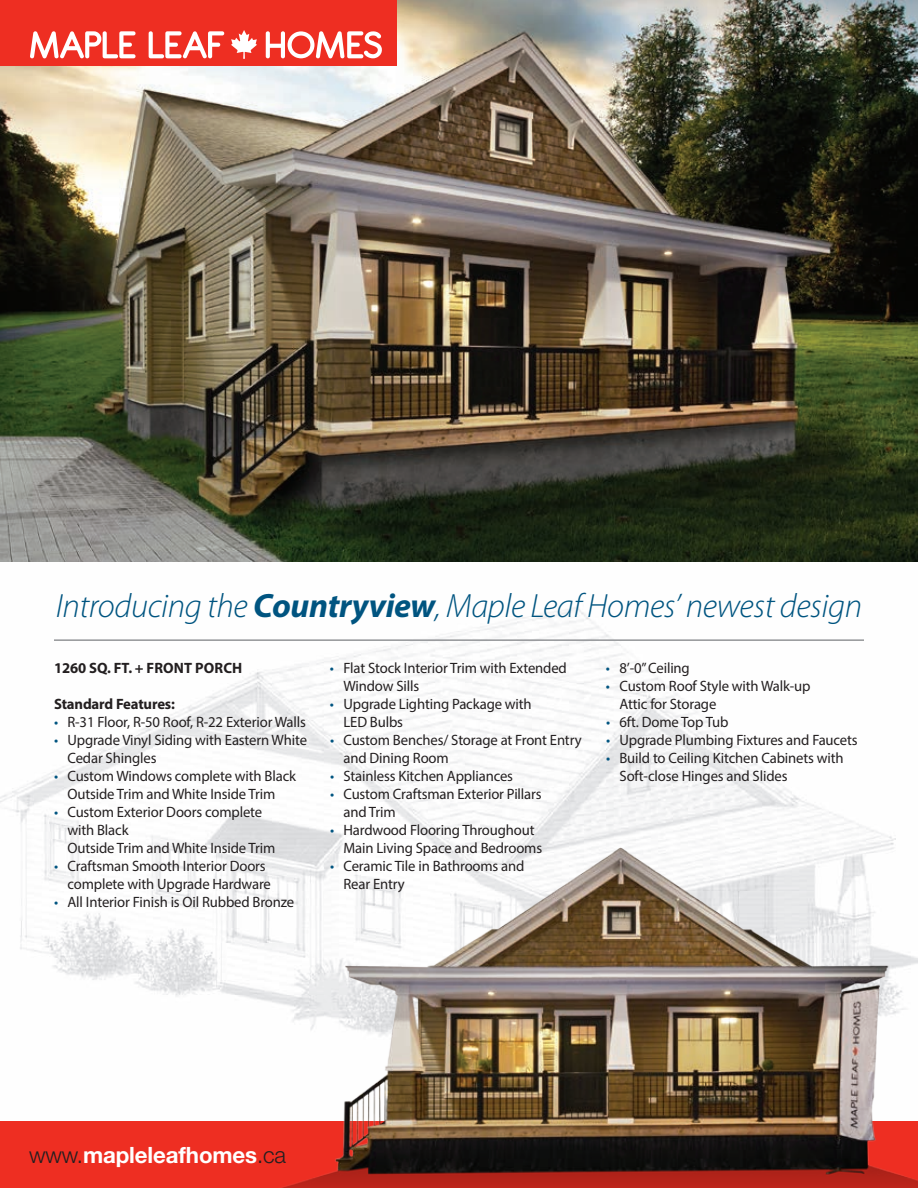
<style>
.page{position:relative;width:918px;height:1188px;background:#fff}
.page>*{position:absolute;margin:0;border:0;box-sizing:border-box;transform-origin:0 0}
.t1{font:italic 300 33.75px "Myriad Pro";letter-spacing:-.01em;color:#005480}
.t2{font:700 22.5px "Helvetica Neue LT Std";letter-spacing:-.005em;color:#fff}
.t3{font:15px/18px "Myriad Pro";letter-spacing:-.01em;color:#231f20}
.t4{font:700 15px "Myriad Pro";letter-spacing:.01em;color:#231f20}
.t5{font:700 15px "Myriad Pro";letter-spacing:-.01em;color:#231f20}
.s1{font-weight:700}
.s2{color:#005480}
.s3{font-weight:300;color:#231f20}
</style>
<div class="page">
<img style="left:0;top:606px;width:896px;height:385px">
<div style="left:0;top:1121px;width:918px;height:67px;background:#ee2e22"></div>
<img style="left:0;top:0;width:918px;height:562px">
<hr style="left:54px;top:639px;width:810px;height:2px;background:#939598">
<img style="left:152px;top:848px;width:766px;height:340px">
<div style="left:0;top:0;width:397px;height:66px;background:#ee2e22"></div>
<svg style="left:30px;top:31px;width:106px;height:27px"></svg>
<svg style="left:149px;top:31px;width:75px;height:27px"></svg>
<svg style="left:266px;top:31px;width:116px;height:27px"></svg>
<svg style="left:231px;top:30px;width:26px;height:29px"></svg>
<h1 class="t1" style="left:56px;top:585px;width:808px">Introducing the <span class="s1">Countryview</span>, Maple Leaf Homes’ newest design</h1>
<p class="t4" style="left:54px;top:658px;width:190px">1260 SQ. FT. + FRONT PORCH</p>
<p class="t5" style="left:54px;top:694px;width:123px">Standard Features:</p>
<p class="t3" style="left:54px;top:713px;width:254px"><span class="s2">•</span> R-31 Floor, R-50 Roof, R-22 Exterior Walls</p>
<p class="t3" style="left:67px;top:731px;width:241px;text-indent:-13px"><span class="s2">•</span> Upgrade Vinyl Siding with Eastern White<br>Cedar Shingles</p>
<p class="t3" style="left:54px;top:767px;width:244px;text-align:center"><span class="s2">•</span> Custom Windows complete with Black<br>Outside Trim and White Inside Trim</p>
<p class="t3" style="left:68px;top:803px;width:209px;text-indent:-14px"><span class="s2">•</span> Custom Exterior Doors complete with Black<br>Outside Trim and White Inside Trim</p>
<p class="t3" style="left:68px;top:857px;width:205px;text-indent:-13px"><span class="s2">•</span> Craftsman Smooth Interior Doors complete with Upgrade Hardware</p>
<p class="t3" style="left:54px;top:893px;width:242px"><span class="s2">•</span> All Interior Finish is Oil Rubbed Bronze</p>
<p class="t3" style="left:343px;top:659px;width:225px;text-indent:-13px"><span class="s2">•</span> Flat Stock Interior Trim with Extended<br>Window Sills</p>
<p class="t3" style="left:344px;top:695px;width:190px;text-indent:-14px"><span class="s2">•</span> Upgrade Lighting Package with<br>LED Bulbs</p>
<p class="t3" style="left:344px;top:731px;width:240px;text-indent:-13px"><span class="s2">•</span> Custom Benches/ Storage at Front Entry and Dining Room</p>
<p class="t3" style="left:330px;top:767px;width:185px"><span class="s2">•</span> Stainless Kitchen Appliances</p>
<p class="t3" style="left:344px;top:785px;width:200px;text-indent:-13px"><span class="s2">•</span> Custom Craftsman Exterior Pillars and Trim</p>
<p class="t3" style="left:344px;top:821px;width:200px;text-indent:-13px"><span class="s2">•</span> Hardwood Flooring Throughout<br>Main Living Space and Bedrooms</p>
<p class="t3" style="left:344px;top:857px;width:183px;text-indent:-13px"><span class="s2">•</span> Ceramic Tile in Bathrooms and<br>Rear Entry</p>
<p class="t3" style="left:606px;top:659px;width:85px"><span class="s2">•</span> 8’-0” Ceiling</p>
<p class="t3" style="left:620px;top:677px;width:192px;text-indent:-14px"><span class="s2">•</span> Custom Roof Style with Walk-up<br>Attic for Storage</p>
<p class="t3" style="left:606px;top:713px;width:124px"><span class="s2">•</span> 6ft. Dome Top Tub</p>
<p class="t3" style="left:606px;top:731px;width:253px"><span class="s2">•</span> Upgrade Plumbing Fixtures and Faucets</p>
<p class="t3" style="left:620px;top:749px;width:226px;text-indent:-13px"><span class="s2">•</span> Build to Ceiling Kitchen Cabinets with<br>Soft-close Hinges and Slides</p>
<h2 class="t2" style="left:29px;top:1141px;width:259px"><span class="s3">www.</span>mapleleafhomes<span class="s3">.ca</span></h2>
</div>
